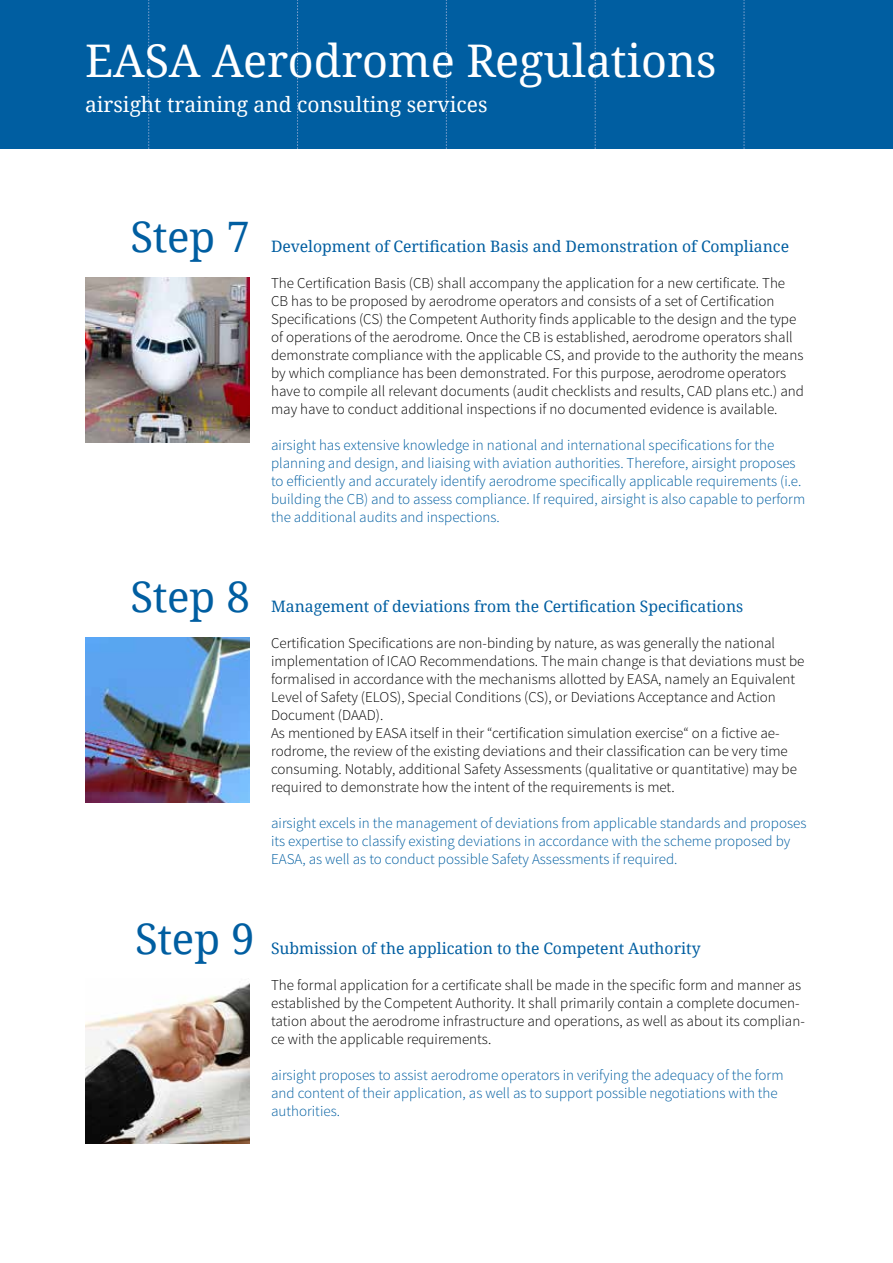
<style>
.page{position:relative;width:893px;height:1263px;background:#fff}
.page>*{position:absolute;margin:0;border:0;box-sizing:border-box;transform-origin:0 0}
.t1{font:45px "Droid Serif";color:#fff}
.t2{font:42px "Droid Serif";letter-spacing:-.01em;color:#005ea1}
.t3{font:21px "Droid Serif";color:#fff}
.t4{font:15.75px "Droid Serif";color:#005ea1}
.t5{font:300 15px/18px "Source Sans Pro";color:#000}
.t6{font:300 15px/18px "Source Sans Pro";color:#005ea1}
</style>
<div class="page">
<div style="left:0;top:0;width:893px;height:149px;background:#005ea1"></div>
<svg style="left:148px;top:0;width:1px;height:149px"></svg>
<svg style="left:297px;top:0;width:1px;height:149px"></svg>
<svg style="left:446px;top:0;width:1px;height:149px"></svg>
<svg style="left:595px;top:0;width:1px;height:149px"></svg>
<svg style="left:744px;top:0;width:1px;height:149px"></svg>
<img style="left:85px;top:637px;width:165px;height:165px">
<img style="left:85px;top:983px;width:165px;height:160px">
<img style="left:85px;top:277px;width:165px;height:165px">
<h1 class="t1" style="left:85px;top:33px;width:633px">EASA Aerodrome Regulations</h1>
<h3 class="t3" style="left:85px;top:91px;width:404px">airsight training and consulting services</h3>
<h2 class="t2" style="left:130px;top:211px;width:121px">Step 7</h2>
<p class="t4" style="left:271px;top:237px;width:519px">Development of Certification Basis and Demonstration of Compliance</p>
<p class="t5" style="left:271px;top:274px;width:534px">The Certification Basis (CB) shall accompany the application for a new certificate. The CB has to be proposed by aerodrome operators and consists of a set of Certification Specifications (CS) the Competent Authority finds applicable to the design and the type of operations of the aerodrome. Once the CB is established, aerodrome operators shall demonstrate compliance with the applicable CS, and provide to the authority the means by which compliance has been demonstrated. For this purpose, aerodrome operators have to compile all relevant documents (audit checklists and results, CAD plans etc.) and may have to conduct additional inspections if no documented evidence is available.</p>
<p class="t6" style="left:271px;top:436px;width:536px">airsight has extensive knowledge in national and international specifications for the planning and design, and liaising with aviation authorities. Therefore, airsight proposes to efficiently and accurately identify aerodrome specifically applicable requirements (i.e. building the CB) and to assess compliance. If required, airsight is also capable to perform the additional audits and inspections.</p>
<h2 class="t2" style="left:130px;top:571px;width:121px">Step 8</h2>
<p class="t4" style="left:271px;top:597px;width:474px">Management of deviations from the Certification Specifications</p>
<p class="t5" style="left:271px;top:634px;width:535px">Certification Specifications are non-binding by nature, as was generally the national implementation of ICAO Recommendations. The main change is that deviations must be formalised in accordance with the mechanisms allotted by EASA, namely an Equivalent Level of Safety (ELOS), Special Conditions (CS), or Deviations Acceptance and Action Document (DAAD).<br>As mentioned by EASA itself in their “certification simulation exercise“ on a fictive ae&shy;rodrome, the review of the existing deviations and their classification can be very time consuming. Notably, additional Safety Assessments (qualitative or quantitative) may be required to demonstrate how the intent of the requirements is met.</p>
<p class="t6" style="left:271px;top:814px;width:537px">airsight excels in the management of deviations from applicable standards and proposes its expertise to classify existing deviations in accordance with the scheme proposed by<br>EASA, as well as to conduct possible Safety Assessments if required.</p>
<h2 class="t2" style="left:135px;top:913px;width:121px">Step 9</h2>
<p class="t4" style="left:271px;top:939px;width:431px">Submission of the application to the Competent Authority</p>
<p class="t5" style="left:271px;top:976px;width:535px">The formal application for a certificate shall be made in the specific form and manner as established by the Competent Authority. It shall primarily contain a complete documen&shy;tation about the aerodrome infrastructure and operations, as well as about its complian&shy;ce with the applicable requirements.</p>
<p class="t6" style="left:271px;top:1066px;width:514px">airsight proposes to assist aerodrome operators in verifying the adequacy of the form and content of their application, as well as to support possible negotiations with the authorities.</p>
</div>
